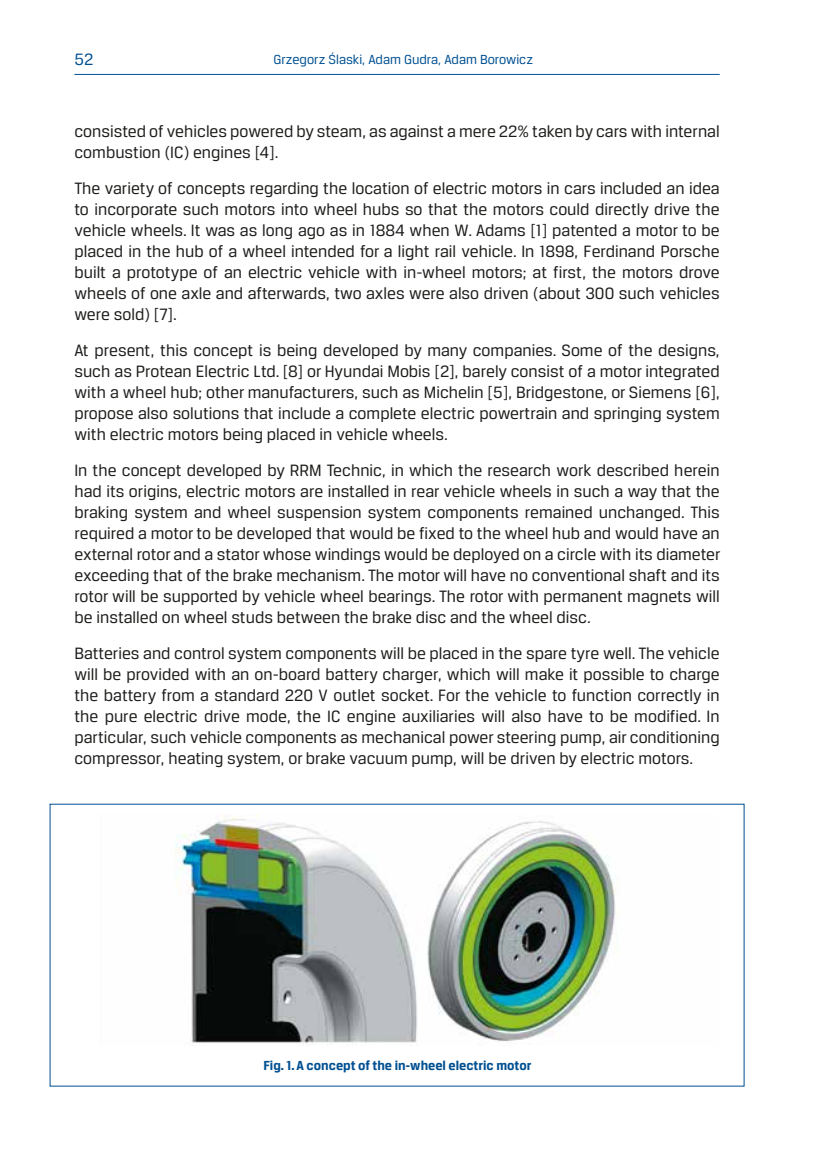
<style>
.page{position:relative;width:819px;height:1161px;background:#fff}
.page>*{position:absolute;margin:0;border:0;box-sizing:border-box;transform-origin:0 0}
.podstawowy_ang{font:17.5px/21px "Breuer Text";color:#1d1d1b;text-align:justify}
.podst_ang{font:17.5px "Breuer Text";color:#005092}
.podst_ang-2{font:700 14px "Breuer Text";color:#005092}
.t1{font:14px "Breuer Text";color:#005092}
</style>
<div class="page">
<hr style="left:74px;top:74px;width:645px;height:1px;background:#005092">
<img style="left:175px;top:815px;width:441px;height:230px">
<p class="podst_ang" style="left:74px;top:50px;width:20px">52</p>
<p class="t1" style="left:273px;top:51px;width:261px">Grzegorz Ślaski, Adam Gudra, Adam Borowicz</p>
<p class="podstawowy_ang" style="left:74px;top:121px;width:646px">consisted of vehicles powered by steam, as against a mere 22% taken by cars with internal combustion (IC) engines [4].</p>
<p class="podstawowy_ang" style="left:74px;top:178px;width:646px">The variety of concepts regarding the location of electric motors in cars included an idea to incorporate such motors into wheel hubs so that the motors could directly drive the vehicle wheels. It was as long ago as in 1884 when W. Adams [1] patented a motor to be placed in the hub of a wheel intended for a light rail vehicle. In 1898, Ferdinand Porsche built a prototype of an electric vehicle with in-wheel motors; at first, the motors drove wheels of one axle and afterwards, two axles were also driven (about 300 such vehicles were sold) [7].</p>
<p class="podstawowy_ang" style="left:74px;top:340px;width:646px">At present, this concept is being developed by many companies. Some of the designs, such as Protean Electric Ltd. [8] or Hyundai Mobis [2], barely consist of a motor integrated with a wheel hub; other manufacturers, such as Michelin [5], Bridgestone, or Siemens [6], propose also solutions that include a complete electric powertrain and springing system with electric motors being placed in vehicle wheels.</p>
<p class="podstawowy_ang" style="left:74px;top:459px;width:647px">In the concept developed by RRM Technic, in which the research work described herein had its origins, electric motors are installed in rear vehicle wheels in such a way that the braking system and wheel suspension system components remained unchanged. This required a motor to be developed that would be fixed to the wheel hub and would have an external rotor and a stator whose windings would be deployed on a circle with its diameter exceeding that of the brake mechanism. The motor will have no conventional shaft and its rotor will be supported by vehicle wheel bearings. The rotor with permanent magnets will be installed on wheel studs between the brake disc and the wheel disc.</p>
<p class="podstawowy_ang" style="left:74px;top:642px;width:646px">Batteries and control system components will be placed in the spare tyre well. The vehicle will be provided with an on-board battery charger, which will make it possible to charge the battery from a standard 220 V outlet socket. For the vehicle to function correctly in the pure electric drive mode, the IC engine auxiliaries will also have to be modified. In particular, such vehicle components as mechanical power steering pump, air conditioning compressor, heating system, or brake vacuum pump, will be driven by electric motors.</p>
<p class="podst_ang-2" style="left:263px;top:1057px;width:270px">Fig. 1. A concept of the in-wheel electric motor</p>
</div>
